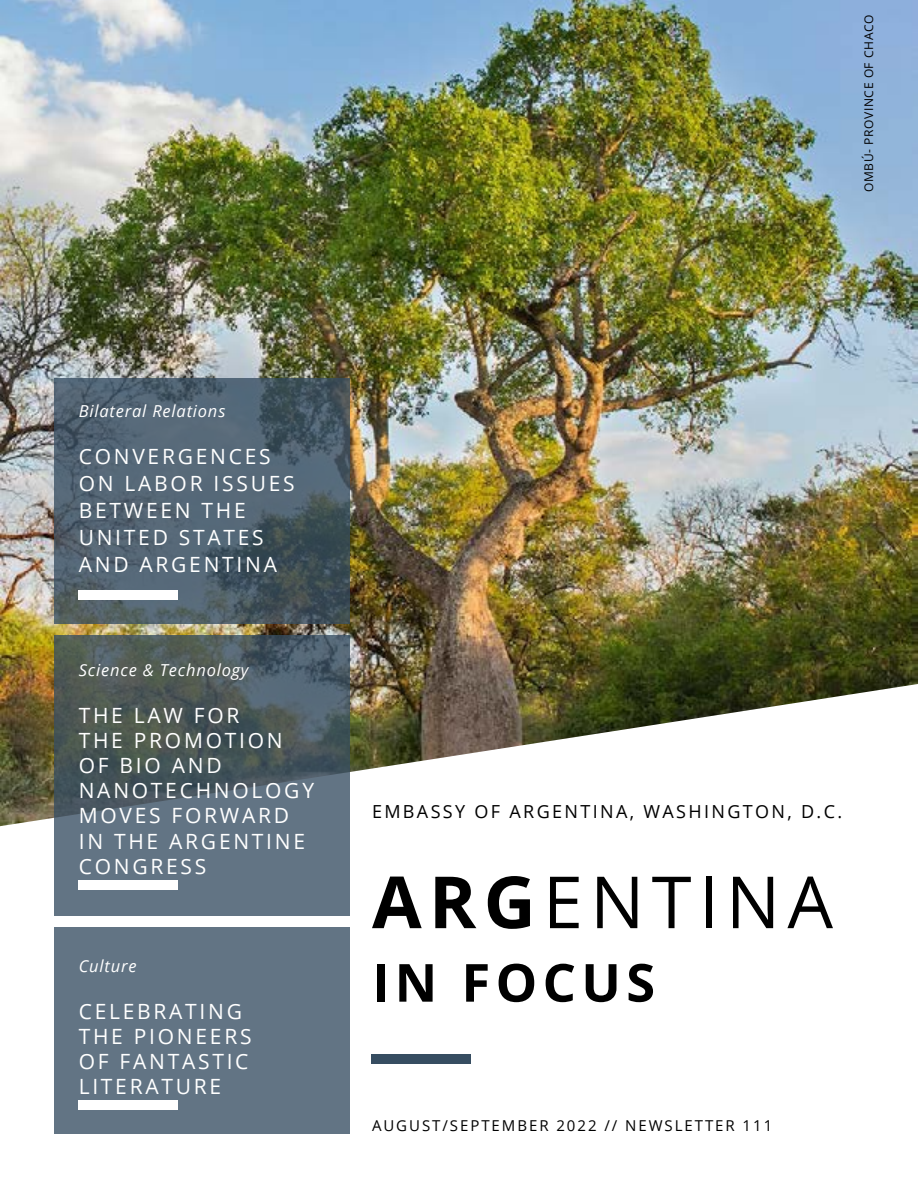
<style>
.page{position:relative;width:918px;height:1188px;background:#fff}
.page>*{position:absolute;margin:0;border:0;box-sizing:border-box;transform-origin:0 0}
.t1{font:72px "Open Sans";letter-spacing:.1em;color:#000}
.t2{font:700 52.5px "Open Sans";letter-spacing:.1em;color:#000}
.t3{font:21px/25.2px "Open Sans";letter-spacing:.13em;color:#fff}
.t4{font:18px "Open Sans";letter-spacing:.13em;color:#000}
.t5{font:italic 16.5px "Open Sans";letter-spacing:.05em;color:#fff}
.t6{font:15px "Open Sans";letter-spacing:.13em;color:#000}
.t7{font:12px "Open Sans";letter-spacing:.05em;color:#000}
.s1{font-weight:700}
</style>
<div class="page">
<img style="left:0;top:0;width:918px;height:826px">
<div style="left:372px;top:1055px;width:99px;height:9px;background:#364d61"></div>
<div style="left:55px;top:928px;width:295px;height:206px;background:#627484"></div>
<svg style="left:55px;top:635px;width:295px;height:281px;background:#55646c"></svg>
<svg style="left:55px;top:378px;width:295px;height:246px;background:#4d5f6b"></svg>
<div style="left:79px;top:1100px;width:99px;height:9px;background:#fff"></div>
<div style="left:79px;top:881px;width:99px;height:9px;background:#fff"></div>
<div style="left:79px;top:590px;width:99px;height:9px;background:#fff"></div>
<p class="t7" style="left:861px;top:192px;width:179px;rotate:-90deg">OMBÚ- PROVINCE OF CHACO</p>
<p class="t5" style="left:79px;top:400px;width:148px">Bilateral Relations</p>
<p class="t3" style="left:79px;top:442px;width:217px;line-height:27px">CONVERGENCES<br>ON LABOR ISSUES<br>BETWEEN THE<br>UNITED STATES<br>AND ARGENTINA</p>
<p class="t5" style="left:79px;top:659px;width:171px">Science &amp; Technology</p>
<p class="t3" style="left:79px;top:702px;width:237px">THE LAW FOR<br>THE PROMOTION<br>OF BIO AND<br>NANOTECHNOLOGY<br>MOVES FORWARD<br>IN THE ARGENTINE<br>CONGRESS</p>
<p class="t5" style="left:79px;top:954px;width:59px">Culture</p>
<p class="t3" style="left:79px;top:998px;width:174px">CELEBRATING<br>THE PIONEERS<br>OF FANTASTIC<br>LITERATURE</p>
<p class="t4" style="left:372px;top:800px;width:472px">EMBASSY OF ARGENTINA, WASHINGTON, D.C.</p>
<h1 class="t1" style="left:372px;top:853px;width:463px"><span class="s1">ARG</span>ENTINA</h1>
<h2 class="t2" style="left:372px;top:946px;width:285px">IN FOCUS</h2>
<p class="t6" style="left:372px;top:1115px;width:402px">AUGUST/SEPTEMBER 2022 // NEWSLETTER 111</p>
</div>
